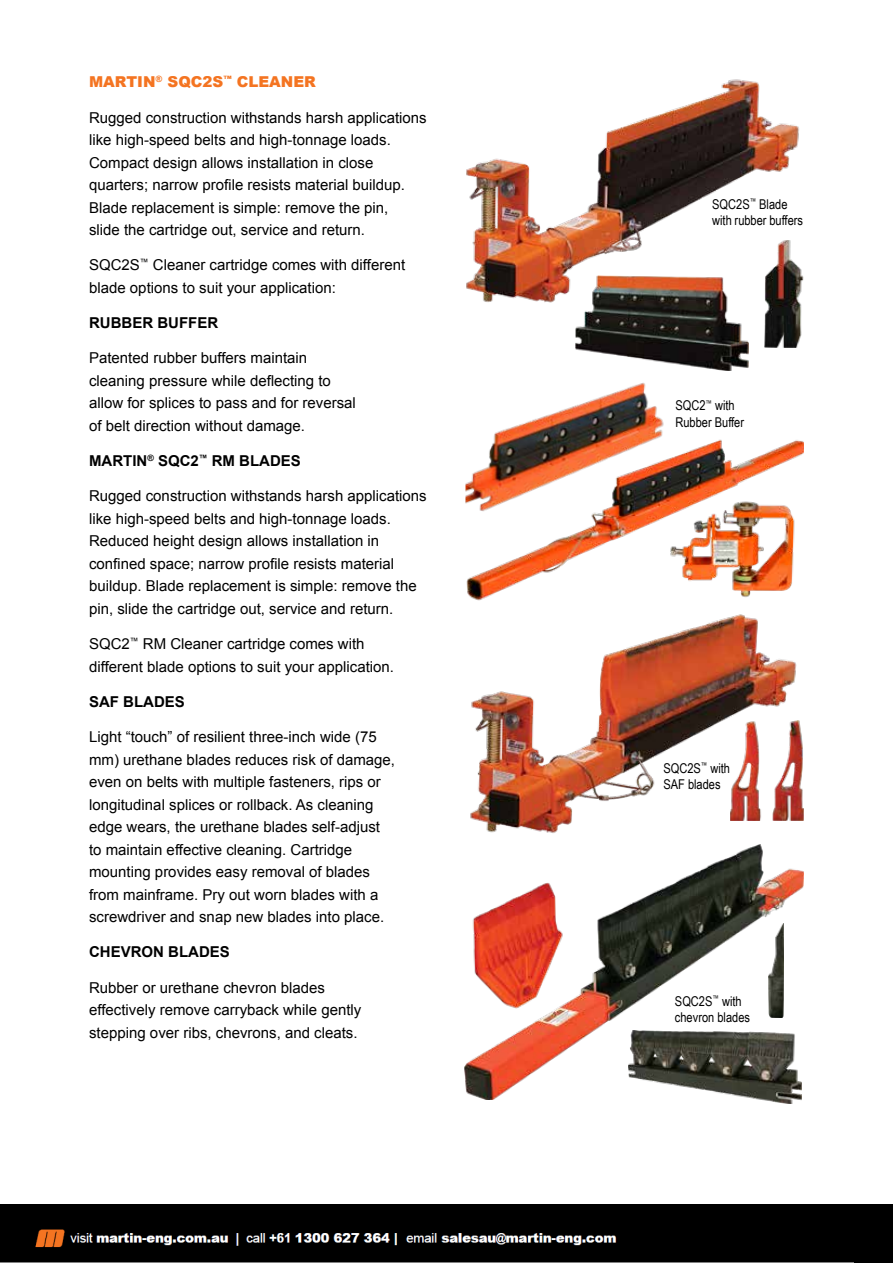
<style>
.page{position:relative;width:893px;height:1263px;background:#fff}
.page>*{position:absolute;margin:0;border:0;box-sizing:border-box;transform-origin:0 0}
.t1{font:15px/22.5px "Arial";color:#000}
.t2{font:700 15px "Arial";color:#000}
.t3{font:900 15px "Arial";color:#f47421}
.t4{font:13.5px/16.2px "Arial Narrow";color:#000}
</style>
<div class="page">
<div style="left:0;top:1204px;width:893px;height:59px;background:#000"></div>
<img style="left:470px;top:614px;width:327px;height:219px">
<img style="left:730px;top:720px;width:73px;height:101px">
<img style="left:464px;top:845px;width:339px;height:254px">
<img style="left:628px;top:1030px;width:173px;height:73px">
<img style="left:768px;top:924px;width:16px;height:93px">
<img style="left:465px;top:883px;width:103px;height:128px">
<img style="left:466px;top:439px;width:337px;height:162px">
<img style="left:465px;top:383px;width:205px;height:133px">
<img style="left:649px;top:496px;width:154px;height:105px">
<img style="left:466px;top:79px;width:333px;height:224px">
<img style="left:764px;top:240px;width:40px;height:107px">
<img style="left:576px;top:275px;width:173px;height:95px">
<img style="left:35px;top:1229px;width:582px;height:19px">
<p class="t3" style="left:89px;top:71px;width:228px">MARTIN<sup>®</sup> SQC2S<sup>™</sup> CLEANER</p>
<p class="t1" style="left:89px;top:106px;width:339px">Rugged construction withstands harsh applications like high-speed belts and high-tonnage loads.<br>Compact design allows installation in close quarters; narrow profile resists material buildup.<br>Blade replacement is simple: remove the pin,<br>slide the cartridge out, service and return.</p>
<p class="t1" style="left:89px;top:254px;width:318px">SQC2S<sup>™</sup> Cleaner cartridge comes with different blade options to suit your application:</p>
<p class="t2" style="left:89px;top:313px;width:131px">RUBBER BUFFER</p>
<p class="t1" style="left:89px;top:347px;width:268px">Patented rubber buffers maintain cleaning pressure while deflecting to allow for splices to pass and for reversal of belt direction without damage.</p>
<p class="t2" style="left:89px;top:451px;width:213px">MARTIN<sup>®</sup> SQC2<sup>™</sup> RM BLADES</p>
<p class="t1" style="left:89px;top:485px;width:339px">Rugged construction withstands harsh applications like high-speed belts and high-tonnage loads.<br>Reduced height design allows installation in confined space; narrow profile resists material buildup. Blade replacement is simple: remove the pin, slide the cartridge out, service and return.</p>
<p class="t1" style="left:89px;top:633px;width:306px">SQC2<sup>™</sup> RM Cleaner cartridge comes with different blade options to suit your application.</p>
<p class="t2" style="left:89px;top:692px;width:97px">SAF BLADES</p>
<p class="t1" style="left:89px;top:726px;width:307px">Light “touch” of resilient three-inch wide (75 mm) urethane blades reduces risk of damage, even on belts with multiple fasteners, rips or longitudinal splices or rollback. As cleaning edge wears, the urethane blades self-adjust to maintain effective cleaning. Cartridge mounting provides easy removal of blades from mainframe. Pry out worn blades with a screwdriver and snap new blades into place.</p>
<p class="t2" style="left:89px;top:942px;width:142px">CHEVRON BLADES</p>
<p class="t1" style="left:89px;top:976px;width:274px">Rubber or urethane chevron blades effectively remove carryback while gently stepping over ribs, chevrons, and cleats.</p>
<p class="t4" style="left:712px;top:195px;width:92px">SQC2S<sup>™</sup> Blade with rubber buffers</p>
<p class="t4" style="left:675px;top:397px;width:70px">SQC2<sup>™</sup> with<br>Rubber Buffer</p>
<p class="t4" style="left:663px;top:759px;width:68px">SQC2S<sup>™</sup> with<br>SAF blades</p>
<p class="t4" style="left:675px;top:992px;width:77px">SQC2S<sup>™</sup> with chevron blades</p>
</div>
